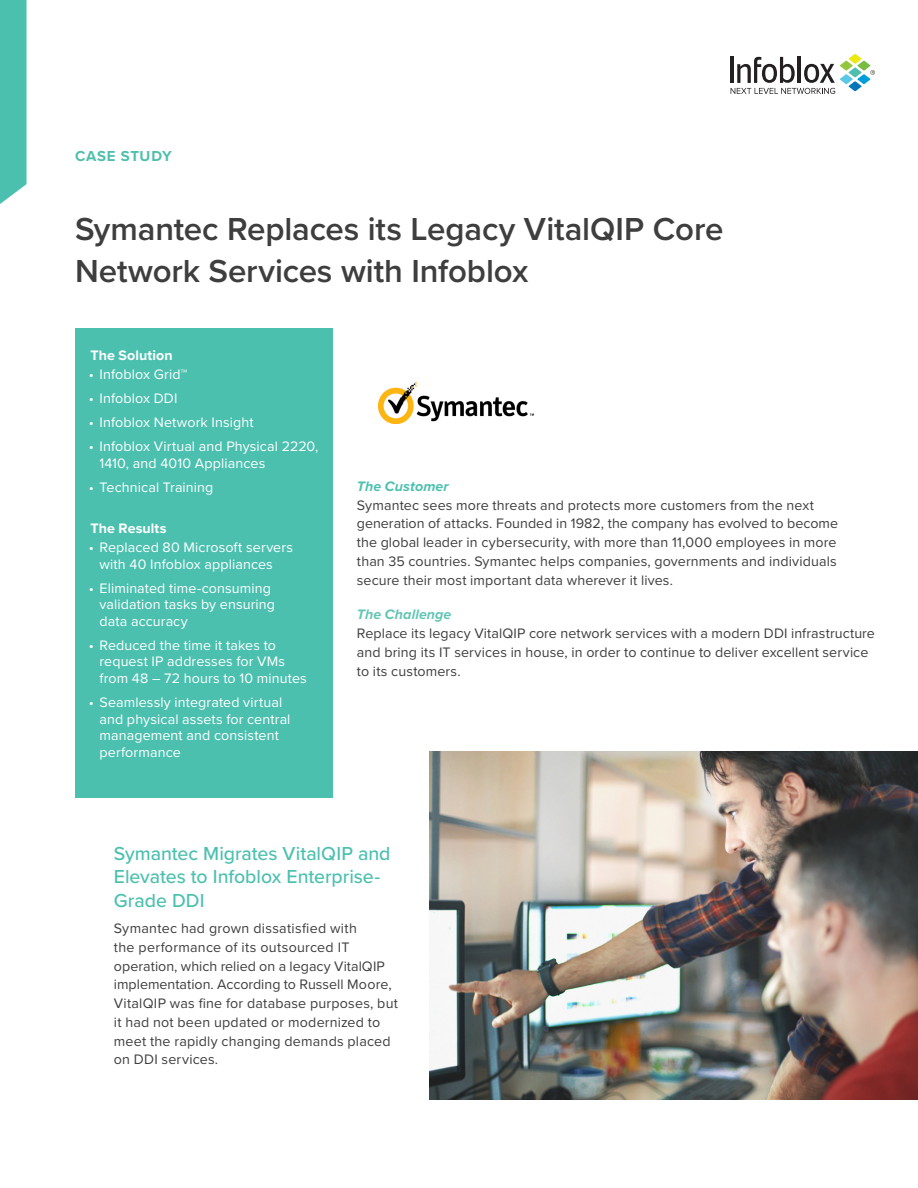
<style>
.page{position:relative;width:918px;height:1188px;background:#fff}
.page>*{position:absolute;margin:0;border:0;box-sizing:border-box;transform-origin:0 0}
.t1{font:600 33px/42px "Proxima Nova";letter-spacing:-.005em;color:#3e3e3f}
.Body_text{font:500 19.5px/23.4px "Proxima Nova";color:#4cc0af}
.t2{font:700 15px "Proxima Nova";letter-spacing:.05em;color:#4fbfad}
.Body_text-2{font:14.25px/18.8px "Proxima Nova";letter-spacing:.01em;color:#3e3e3f}
.Facts{font:14.25px/16.5px "Proxima Nova";letter-spacing:.01em;color:#fff}
.Facts-2{font:700 14.25px "Proxima Nova";letter-spacing:.005em;color:#fff}
.t3{font:italic 700 14.25px "Proxima Nova";letter-spacing:.005em;color:#4cc0af}
.s1{font-weight:700;font-style:italic;color:#63c5b5}
</style>
<div class="page">
<svg style="left:0;top:0;width:27px;height:204px"></svg>
<svg style="left:731px;top:54px;width:144px;height:40px"></svg>
<div style="left:75px;top:329px;width:258px;height:469px;background:#4cc0af"></div>
<img style="left:378px;top:383px;width:156px;height:41px">
<img style="left:430px;top:752px;width:488px;height:347px">
<p class="t2" style="left:75px;top:145px;width:98px">CASE STUDY</p>
<p class="t1" style="left:75px;top:207px;width:650px">Symantec Replaces its Legacy VitalQIP Core<br>Network Services with Infoblox</p>
<p class="Facts-2" style="left:90px;top:344px;width:84px">The Solution</p>
<p class="Facts" style="left:89px;top:366px;width:100px">• Infoblox Grid™</p>
<p class="Facts" style="left:89px;top:390px;width:90px">• Infoblox DDI</p>
<p class="Facts" style="left:89px;top:414px;width:166px">• Infoblox Network Insight</p>
<p class="Facts" style="left:99px;top:438px;width:221px;text-indent:-10px">• Infoblox Virtual and Physical 2220,<br>1410, and 4010 Appliances</p>
<p class="Facts" style="left:89px;top:478px;width:126px">• Technical Training</p>
<p class="Facts-2" style="left:90px;top:517px;width:78px">The Results</p>
<p class="Facts" style="left:99px;top:539px;width:195px;text-indent:-10px">• Replaced 80 Microsoft servers with 40 Infoblox appliances</p>
<p class="Facts" style="left:99px;top:579px;width:177px;text-indent:-10px">• Eliminated time-consuming validation tasks by ensuring data accuracy</p>
<p class="Facts" style="left:99px;top:636px;width:209px;text-indent:-10px">• Reduced the time it takes to request IP addresses for VMs from 48 – 72 hours to 10 minutes</p>
<p class="Facts" style="left:99px;top:693px;width:193px;text-indent:-10px">• Seamlessly integrated virtual and physical assets for central management and consistent performance</p>
<p class="t3" style="left:357px;top:475px;width:93px">The Customer</p>
<p class="Body_text-2" style="left:357px;top:495px;width:483px">Symantec sees more threats and protects more customers from the next generation of attacks. Founded in 1982, the company has evolved to become the global leader in cybersecurity, with more than 11,000 employees in more than 35 countries. Symantec helps companies, governments and individuals secure their most important data wherever it lives.</p>
<p class="Body_text-2" style="left:357px;top:605px;width:520px"><span class="s1">The Challenge<br></span>Replace its legacy VitalQIP core network services with a modern DDI infrastructure and bring its IT services in house, in order to continue to deliver excellent service to its customers.</p>
<p class="Body_text" style="left:114px;top:841px;width:278px">Symantec Migrates VitalQIP and<br>Elevates to Infoblox Enterprise-<br>Grade DDI</p>
<p class="Body_text-2" style="left:114px;top:918px;width:286px">Symantec had grown dissatisfied with<br>the performance of its outsourced IT operation, which relied on a legacy VitalQIP implementation. According to Russell Moore, VitalQIP was fine for database purposes, but it had not been updated or modernized to meet the rapidly changing demands placed on DDI services.</p>
</div>
